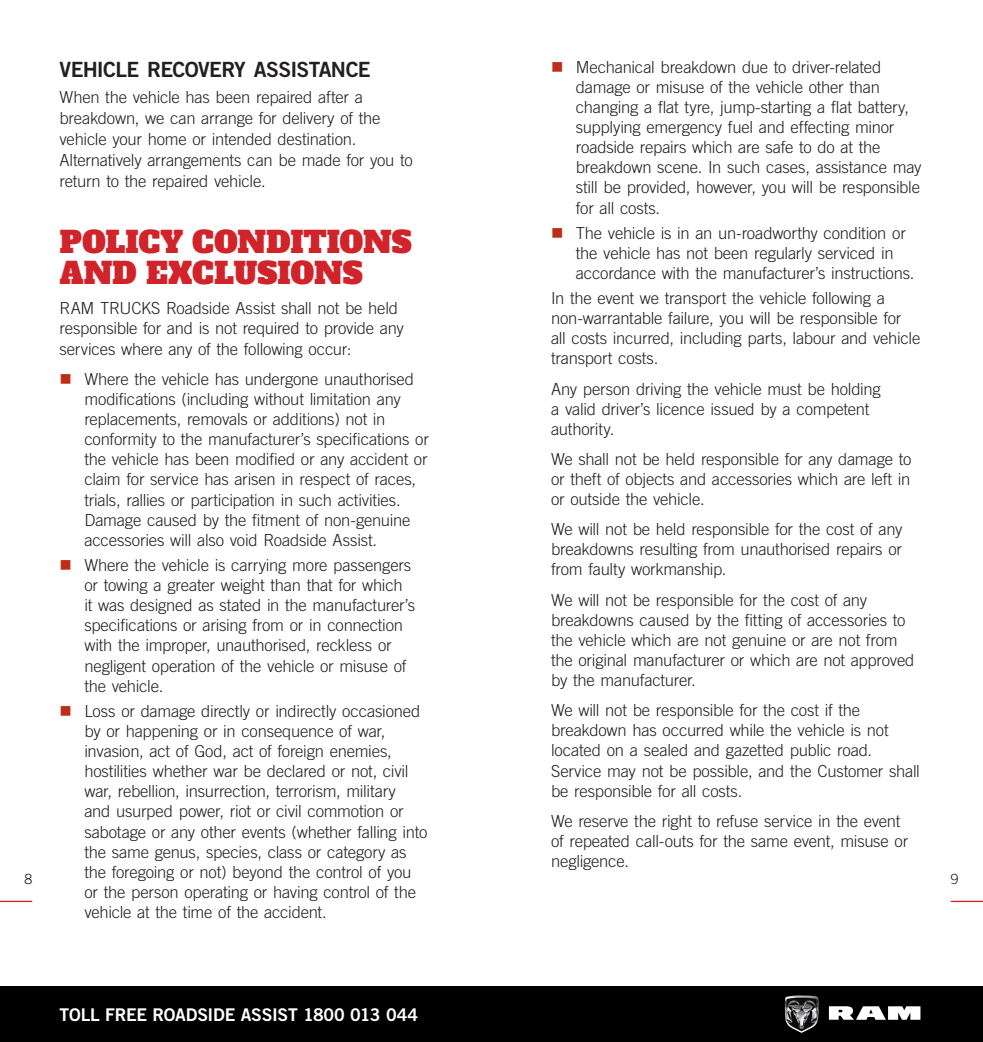
<style>
.page{position:relative;width:983px;height:1042px;background:#fff}
.page>*{position:absolute;margin:0;border:0;box-sizing:border-box;transform-origin:0 0}
.t1{font:29.75px/31.5px "Alfa Slab One";color:#d1232a}
.t2{font:21px "Trade Gothic Bold Two";letter-spacing:-.035em;color:#231f20}
.t3{font:17.5px "Trade Gothic Bold Two";letter-spacing:-.01em;color:#fff}
.t4{font:300 16.62px/20.1px "Trade Gothic";letter-spacing:-.015em;color:#231f20}
.t5{font:300 14px "Trade Gothic";color:#231f20}
.s1{color:#bc2e18}
</style>
<div class="page">
<div style="left:0;top:986px;width:982px;height:56px;background:#000"></div>
<svg style="left:828px;top:1006px;width:92px;height:14px"></svg>
<img style="left:784px;top:995px;width:34px;height:38px">
<hr style="left:0;top:901px;width:32px;height:1px;background:#d1232a">
<hr style="left:950px;top:901px;width:32px;height:1px;background:#d1232a">
<p class="t4" style="left:575px;top:56px;width:347px;text-indent:-25px"><span class="s1">■</span> Mechanical breakdown due to driver-related damage or misuse of the vehicle other than changing a flat tyre, jump-starting a flat battery, supplying emergency fuel and effecting minor roadside repairs which are safe to do at the breakdown scene. In such cases, assistance may still be provided, however, you will be responsible for all costs.</p>
<p class="t4" style="left:575px;top:222px;width:340px;text-indent:-25px"><span class="s1">■</span> The vehicle is in an un-roadworthy condition or the vehicle has not been regularly serviced in accordance with the manufacturer’s instructions.</p>
<p class="t4" style="left:551px;top:288px;width:370px">In the event we transport the vehicle following a non-warrantable failure, you will be responsible for all costs incurred, including parts, labour and vehicle transport costs.</p>
<p class="t4" style="left:551px;top:378px;width:331px">Any person driving the vehicle must be holding a valid driver’s licence issued by a competent authority.</p>
<p class="t4" style="left:551px;top:449px;width:362px;text-align:justify">We shall not be held responsible for any damage to or theft of objects and accessories which are left in or outside the vehicle.</p>
<p class="t4" style="left:551px;top:519px;width:353px;text-align:justify">We will not be held responsible for the cost of any breakdowns resulting from unauthorised repairs or from faulty workmanship.</p>
<p class="t4" style="left:551px;top:589px;width:365px">We will not be responsible for the cost of any breakdowns caused by the fitting of accessories to the vehicle which are not genuine or are not from the original manufacturer or which are not approved by the manufacturer.</p>
<p class="t4" style="left:551px;top:700px;width:370px">We will not be responsible for the cost if the breakdown has occurred while the vehicle is not located on a sealed and gazetted public road.<br>Service may not be possible, and the Customer shall be responsible for all costs.</p>
<p class="t4" style="left:551px;top:810px;width:358px">We reserve the right to refuse service in the event of repeated call-outs for the same event, misuse or negligence.</p>
<p class="t2" style="left:60px;top:56px;width:312px">VEHICLE RECOVERY ASSISTANCE</p>
<p class="t4" style="left:60px;top:86px;width:355px;line-height:21px">When the vehicle has been repaired after a breakdown, we can arrange for delivery of the vehicle your home or intended destination.<br>Alternatively arrangements can be made for you to return to the repaired vehicle.</p>
<h1 class="t1" style="left:60px;top:227px;width:354px">POLICY CONDITIONS<br>AND EXCLUSIONS</h1>
<p class="t4" style="left:60px;top:298px;width:346px">RAM TRUCKS Roadside Assist shall not be held responsible for and is not required to provide any services where any of the following occur:</p>
<p class="t4" style="left:84px;top:368px;width:346px;text-indent:-25px"><span class="s1">■</span> Where the vehicle has undergone unauthorised modifications (including without limitation any replacements, removals or additions) not in conformity to the manufacturer’s specifications or the vehicle has been modified or any accident or claim for service has arisen in respect of races, trials, rallies or participation in such activities.<br>Damage caused by the fitment of non-genuine accessories will also void Roadside Assist.</p>
<p class="t4" style="left:84px;top:555px;width:332px;text-indent:-25px"><span class="s1">■</span> Where the vehicle is carrying more passengers or towing a greater weight than that for which<br>it was designed as stated in the manufacturer’s specifications or arising from or in connection with the improper, unauthorised, reckless or negligent operation of the vehicle or misuse of the vehicle.</p>
<p class="t4" style="left:84px;top:700px;width:344px;text-indent:-25px"><span class="s1">■</span> Loss or damage directly or indirectly occasioned by or happening or in consequence of war, invasion, act of God, act of foreign enemies, hostilities whether war be declared or not, civil war, rebellion, insurrection, terrorism, military<br>and usurped power, riot or civil commotion or sabotage or any other events (whether falling into the same genus, species, class or category as the foregoing or not) beyond the control of you or the person operating or having control of the vehicle at the time of the accident.</p>
<p class="t5" style="left:24px;top:871px;width:9px">8</p>
<p class="t5" style="left:950px;top:871px;width:9px">9</p>
<p class="t3" style="left:60px;top:1004px;width:360px">TOLL FREE ROADSIDE ASSIST 1800 013 044</p>
</div>
